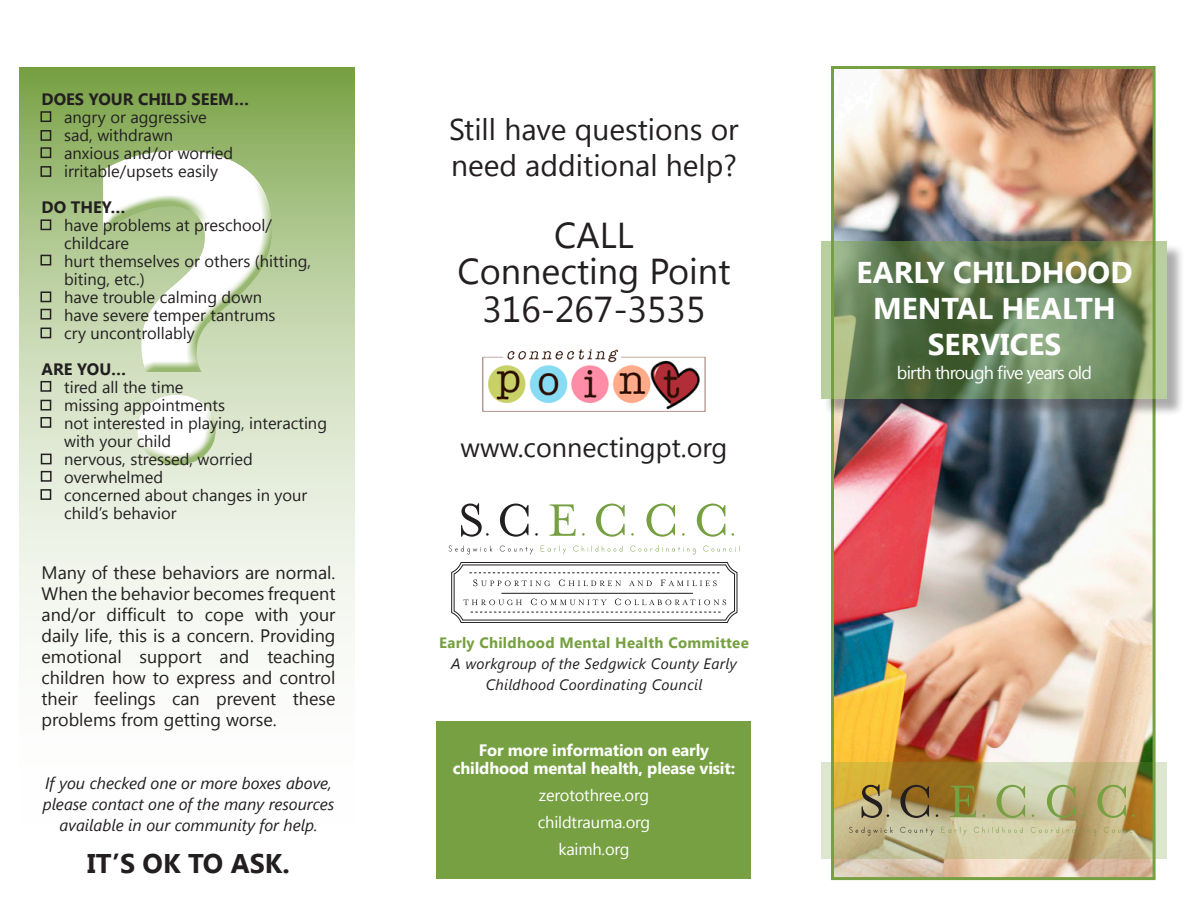
<style>
.page{position:relative;width:1188px;height:918px;background:#fff}
.page>*{position:absolute;margin:0;border:0;box-sizing:border-box;transform-origin:0 0}
.t1{font:36px "Segoe UI";color:#231f20}
.t2{font:30px/36px "Segoe UI";color:#231f20}
.t3{font:700 30px/36px "Segoe UI";color:#fff;text-align:center}
.t4{font:27px "Segoe UI";color:#231f20}
.List{font:700 27px "Segoe UI";color:#231f20}
.List-2{font:18px/21px "Segoe UI";color:#231f20;text-align:justify}
.t5{font:18px "Segoe UI";letter-spacing:-.045em;color:#fff}
.List-3{font:16.5px/18px "Segoe UI";color:#231f20}
.List-4{font:italic 16.5px/21px "Segoe UI";color:#231f20;text-align:center}
.Body_Futura_9_13{font:700 16.5px/18px "Segoe UI";letter-spacing:-.01em;color:#fff;text-align:center}
.Body_Futura_9_13-2{font:16.5px "Segoe UI";letter-spacing:-.01em;color:#fff}
.List-5{font:700 16.5px "Segoe UI";color:#231f20}
.t6{font:italic 15px/21px "Segoe UI";letter-spacing:.02em;color:#231f20;text-align:center}
.t7{font:700 15px "Segoe UI";letter-spacing:.02em;color:#76a041}
</style>
<div class="page">
<svg style="left:20px;top:68px;width:335px;height:577px"></svg>
<img style="left:835px;top:70px;width:317px;height:806px">
<div style="left:831px;top:66px;width:325px;height:814px;border:3px solid #76a041"></div>
<svg style="left:821px;top:762px;width:345px;height:97px"></svg>
<svg style="left:849px;top:827px;width:44px;height:9px"></svg>
<svg style="left:900px;top:827px;width:34px;height:9px"></svg>
<svg style="left:941px;top:827px;width:25px;height:9px"></svg>
<svg style="left:974px;top:827px;width:49px;height:6px"></svg>
<svg style="left:1031px;top:827px;width:65px;height:9px"></svg>
<svg style="left:1104px;top:827px;width:37px;height:6px"></svg>
<svg style="left:862px;top:785px;width:27px;height:33px"></svg>
<svg style="left:900px;top:785px;width:29px;height:33px"></svg>
<svg style="left:950px;top:786px;width:26px;height:31px"></svg>
<svg style="left:997px;top:785px;width:28px;height:33px"></svg>
<svg style="left:1047px;top:785px;width:29px;height:33px"></svg>
<svg style="left:1097px;top:785px;width:29px;height:33px"></svg>
<div style="left:823px;top:243px;width:362px;height:175px;background:#231f20;opacity:.75"></div>
<svg style="left:821px;top:241px;width:345px;height:158px"></svg>
<svg style="left:451px;top:562px;width:286px;height:61px"></svg>
<svg style="left:449px;top:546px;width:43px;height:9px"></svg>
<svg style="left:500px;top:546px;width:33px;height:8px"></svg>
<svg style="left:541px;top:546px;width:25px;height:8px"></svg>
<svg style="left:573px;top:546px;width:49px;height:6px"></svg>
<svg style="left:630px;top:546px;width:65px;height:9px"></svg>
<svg style="left:703px;top:546px;width:37px;height:6px"></svg>
<svg style="left:461px;top:503px;width:28px;height:34px"></svg>
<svg style="left:500px;top:504px;width:29px;height:33px"></svg>
<svg style="left:550px;top:504px;width:26px;height:32px"></svg>
<svg style="left:596px;top:504px;width:29px;height:33px"></svg>
<svg style="left:646px;top:504px;width:29px;height:33px"></svg>
<svg style="left:697px;top:504px;width:28px;height:33px"></svg>
<img style="left:483px;top:349px;width:222px;height:62px">
<div style="left:100px;top:148px;width:170px;height:304px;background:#fff;opacity:.75"></div>
<div style="left:100px;top:176px;width:173px;height:290px;background:#76a041;opacity:.75"></div>
<div style="left:436px;top:721px;width:316px;height:157px;background:#76a041"></div>
<div style="left:40px;top:111px;width:11px;height:11px;border:2px solid #231f20"></div>
<div style="left:40px;top:130px;width:11px;height:11px;border:2px solid #231f20"></div>
<div style="left:40px;top:147px;width:11px;height:11px;border:2px solid #231f20"></div>
<div style="left:40px;top:166px;width:11px;height:11px;border:2px solid #231f20"></div>
<div style="left:40px;top:381px;width:11px;height:11px;border:2px solid #231f20"></div>
<div style="left:40px;top:400px;width:11px;height:11px;border:2px solid #231f20"></div>
<div style="left:40px;top:417px;width:11px;height:11px;border:2px solid #231f20"></div>
<div style="left:41px;top:454px;width:11px;height:10px;border:2px solid #231f20"></div>
<div style="left:41px;top:471px;width:11px;height:11px;border:2px solid #231f20"></div>
<div style="left:40px;top:489px;width:11px;height:11px;border:2px solid #231f20"></div>
<div style="left:40px;top:219px;width:11px;height:11px;border:2px solid #231f20"></div>
<div style="left:40px;top:255px;width:11px;height:11px;border:2px solid #231f20"></div>
<div style="left:40px;top:291px;width:11px;height:11px;border:2px solid #231f20"></div>
<div style="left:40px;top:309px;width:11px;height:11px;border:2px solid #231f20"></div>
<div style="left:40px;top:328px;width:11px;height:10px;border:2px solid #231f20"></div>
<p class="List-5" style="left:42px;top:87px;width:209px">DOES YOUR CHILD SEEM…</p>
<p class="List-3" style="left:64px;top:107px;width:144px">angry or aggressive</p>
<p class="List-3" style="left:64px;top:125px;width:111px">sad, withdrawn</p>
<p class="List-3" style="left:64px;top:143px;width:170px">anxious and/or worried</p>
<p class="List-3" style="left:64px;top:161px;width:155px">irritable/upsets easily</p>
<p class="List-5" style="left:42px;top:195px;width:86px">DO THEY…</p>
<p class="List-3" style="left:64px;top:215px;width:209px">have problems at preschool/ childcare</p>
<p class="List-3" style="left:64px;top:251px;width:248px">hurt themselves or others (hitting, biting, etc.)</p>
<p class="List-3" style="left:64px;top:287px;width:200px">have trouble calming down</p>
<p class="List-3" style="left:64px;top:305px;width:213px">have severe temper tantrums</p>
<p class="List-3" style="left:64px;top:323px;width:132px">cry uncontrollably</p>
<p class="List-5" style="left:42px;top:357px;width:86px">ARE YOU…</p>
<p class="List-3" style="left:64px;top:377px;width:121px">tired all the time</p>
<p class="List-3" style="left:64px;top:395px;width:162px">missing appointments</p>
<p class="List-3" style="left:64px;top:413px;width:264px">not interested in playing, interacting with your child</p>
<p class="List-3" style="left:64px;top:449px;width:190px">nervous, stressed, worried</p>
<p class="List-3" style="left:64px;top:467px;width:100px">overwhelmed</p>
<p class="List-3" style="left:64px;top:485px;width:245px">concerned about changes in your child’s behavior</p>
<p class="List-2" style="left:42px;top:561px;width:296px">Many of these behaviors are normal.<br>When the behavior becomes frequent and/or difficult to cope with your daily life, this is a concern. Providing emotional support and teaching children how to express and control their feelings can prevent these problems from getting worse.</p>
<p class="List-4" style="left:43px;top:772px;width:293px">If you checked one or more boxes above, please contact one of the many resources available in our community for help.</p>
<p class="List" style="left:87px;top:844px;width:204px">IT’S OK TO ASK.</p>
<p class="t2" style="left:449px;top:110px;width:291px">Still have questions or need additional help?</p>
<p class="t1" style="left:554px;top:211px;width:81px">CALL</p>
<p class="t1" style="left:457px;top:247px;width:275px">Connecting Point</p>
<p class="t1" style="left:483px;top:284px;width:224px">316-267-3535</p>
<p class="t4" style="left:461px;top:428px;width:268px">www.connectingpt.org</p>
<p class="t7" style="left:439px;top:632px;width:311px">Early Childhood Mental Health Committee</p>
<p class="t6" style="left:451px;top:652px;width:287px">A workgroup of the Sedgwick County Early<br>Childhood Coordinating Council</p>
<p class="Body_Futura_9_13" style="left:453px;top:741px;width:284px">For more information on early childhood mental health, please visit:</p>
<p class="Body_Futura_9_13-2" style="left:539px;top:784px;width:112px">zerotothree.org</p>
<p class="Body_Futura_9_13-2" style="left:538px;top:811px;width:114px">childtrauma.org</p>
<p class="Body_Futura_9_13-2" style="left:558px;top:838px;width:73px">kaimh.org</p>
<p class="t3" style="left:856px;top:253px;width:277px">EARLY CHILDHOOD<br>MENTAL HEALTH<br>SERVICES</p>
<p class="t5" style="left:897px;top:360px;width:197px">birth through five years old</p>
</div>
